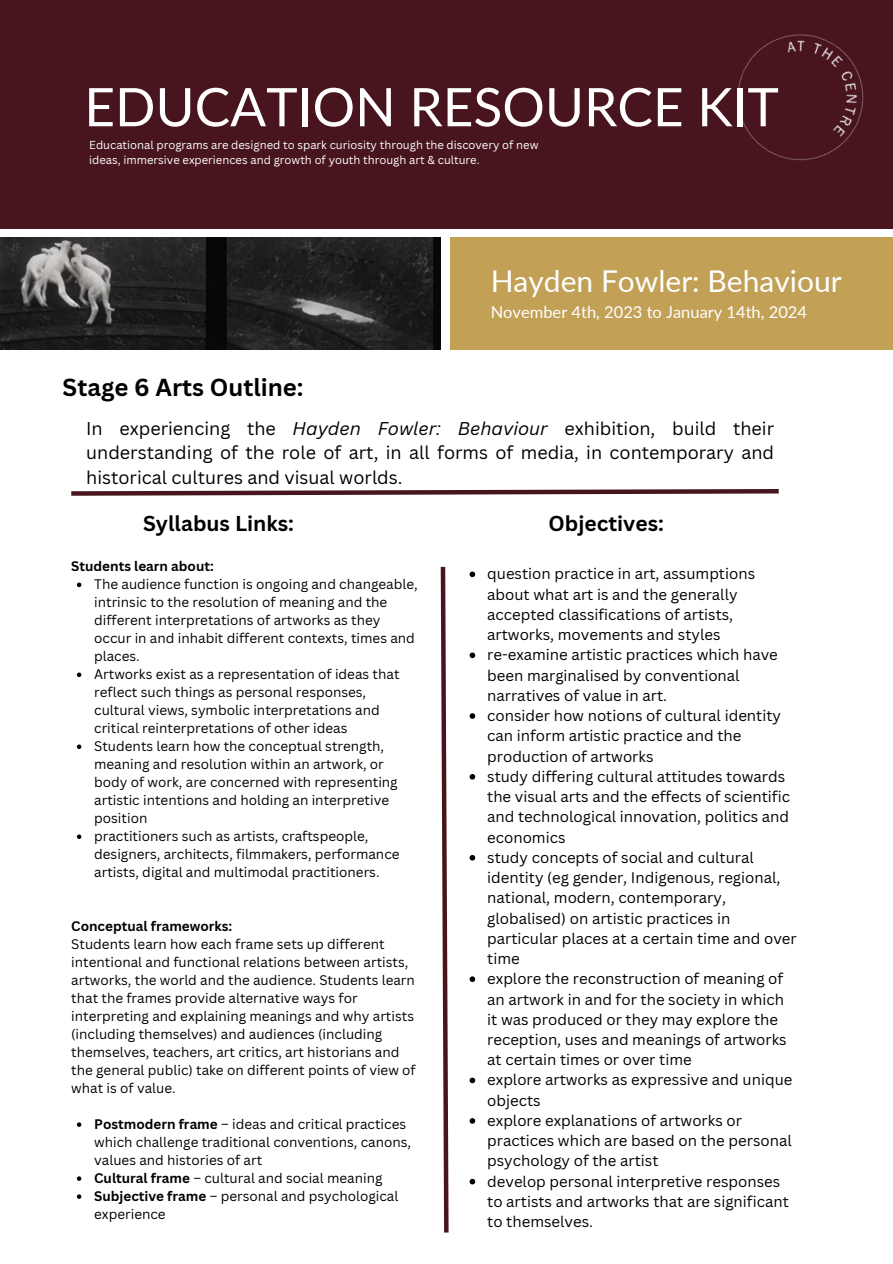
<style>
.page{position:relative;width:893px;height:1264px;background:#fff}
.page>*{position:absolute;margin:0;border:0;box-sizing:border-box;transform-origin:0 0}
.t1{font:53.25px "Lato";color:#fff}
.t2{font:30px "Lato";color:#fff}
.t3{font:700 24px "Canva Sans";color:#000}
.t4{font:700 21px "Canva Sans";color:#000}
.t5{font:18px/24.8px "Canva Sans";color:#000;text-align:justify}
.t6{font:16.5px "Lato";color:#fff}
.t7{font:15px/20.2px "Canva Sans";color:#000}
.t8{font:13.5px/18px "Canva Sans";color:#000}
.t9{font:700 13.5px "Canva Sans";color:#000}
.t10{font:11.25px/15px "Canva Sans";color:#fff}
.s1{font-style:italic}
.s2{font-weight:700}
</style>
<div class="page">
<div style="left:0;top:0;width:892px;height:228px;background:#48151e"></div>
<img style="left:737px;top:34px;width:127px;height:127px">
<svg style="left:71px;top:489px;width:708px;height:7px"></svg>
<div style="left:449px;top:237px;width:443px;height:113px;background:#c2a055"></div>
<svg style="left:440px;top:566px;width:9px;height:667px"></svg>
<img style="left:0;top:237px;width:440px;height:112px">
<svg style="left:77px;top:582px;width:4px;height:5px"></svg>
<svg style="left:77px;top:672px;width:4px;height:5px"></svg>
<svg style="left:77px;top:744px;width:4px;height:5px"></svg>
<svg style="left:77px;top:834px;width:4px;height:5px"></svg>
<svg style="left:77px;top:1122px;width:4px;height:4px"></svg>
<svg style="left:77px;top:1176px;width:4px;height:4px"></svg>
<svg style="left:77px;top:1194px;width:4px;height:4px"></svg>
<svg style="left:469px;top:571px;width:6px;height:6px"></svg>
<svg style="left:469px;top:652px;width:6px;height:6px"></svg>
<svg style="left:469px;top:713px;width:6px;height:6px"></svg>
<svg style="left:469px;top:774px;width:6px;height:5px"></svg>
<svg style="left:469px;top:855px;width:6px;height:5px"></svg>
<svg style="left:469px;top:976px;width:6px;height:6px"></svg>
<svg style="left:469px;top:1077px;width:6px;height:6px"></svg>
<svg style="left:469px;top:1118px;width:6px;height:5px"></svg>
<svg style="left:469px;top:1178px;width:6px;height:6px"></svg>
<p class="t1" style="left:84px;top:74px;width:696px">EDUCATION RESOURCE KIT</p>
<p class="t10" style="left:89px;top:137px;width:450px">Educational programs are designed to spark curiosity through the discovery of new ideas, immersive experiences and growth of youth through art &amp; culture.</p>
<p class="t2" style="left:490px;top:262px;width:352px">Hayden Fowler: Behaviour</p>
<p class="t6" style="left:490px;top:302px;width:318px">November 4th, 2023 to January 14th, 2024</p>
<p class="t3" style="left:63px;top:370px;width:242px">Stage 6 Arts Outline:</p>
<p class="t5" style="left:86px;top:415px;width:689px">In experiencing the <span class="s1">Hayden Fowler: Behaviour</span> exhibition, build their understanding of the role of art, in all forms of media, in contemporary and historical cultures and visual worlds.</p>
<p class="t4" style="left:143px;top:508px;width:152px">Syllabus Links:</p>
<p class="t4" style="left:548px;top:508px;width:117px">Objectives:</p>
<p class="t9" style="left:71px;top:557px;width:144px">Students learn about:</p>
<p class="t8" style="left:94px;top:575px;width:325px">The audience function is ongoing and changeable, intrinsic to the resolution of meaning and the different interpretations of artworks as they occur in and inhabit different contexts, times and places.</p>
<p class="t8" style="left:94px;top:665px;width:307px">Artworks exist as a representation of ideas that reflect such things as personal responses, cultural views, symbolic interpretations and critical reinterpretations of other ideas</p>
<p class="t8" style="left:94px;top:737px;width:305px">Students learn how the conceptual strength, meaning and resolution within an artwork, or body of work, are concerned with representing artistic intentions and holding an interpretive position</p>
<p class="t8" style="left:94px;top:827px;width:307px">practitioners such as artists, craftspeople, designers, architects, filmmakers, performance artists, digital and multimodal practitioners.</p>
<p class="t9" style="left:71px;top:916px;width:162px">Conceptual frameworks:</p>
<p class="t8" style="left:71px;top:934px;width:346px">Students learn how each frame sets up different intentional and functional relations between artists, artworks, the world and the audience. Students learn that the frames provide alternative ways for interpreting and explaining meanings and why artists (including themselves) and audiences (including themselves, teachers, art critics, art historians and the general public) take on different points of view of what is of value.</p>
<p class="t8" style="left:94px;top:1114px;width:318px"><span class="s2">Postmodern frame</span> – ideas and critical practices which challenge traditional conventions, canons, values and histories of art</p>
<p class="t8" style="left:94px;top:1168px;width:290px"><span class="s2">Cultural frame</span> – cultural and social meaning</p>
<p class="t8" style="left:94px;top:1186px;width:306px"><span class="s2">Subjective frame</span> – personal and psychological experience</p>
<p class="t7" style="left:487px;top:563px;width:269px">question practice in art, assumptions about what art is and the generally accepted classifications of artists, artworks, movements and styles</p>
<p class="t7" style="left:487px;top:644px;width:292px">re-examine artistic practices which have been marginalised by conventional narratives of value in art.</p>
<p class="t7" style="left:487px;top:705px;width:295px">consider how notions of cultural identity can inform artistic practice and the production of artworks</p>
<p class="t7" style="left:487px;top:766px;width:304px">study differing cultural attitudes towards the visual arts and the effects of scientific and technological innovation, politics and economics</p>
<p class="t7" style="left:487px;top:846px;width:311px">study concepts of social and cultural identity (eg gender, Indigenous, regional, national, modern, contemporary, globalised) on artistic practices in particular places at a certain time and over time</p>
<p class="t7" style="left:487px;top:968px;width:301px">explore the reconstruction of meaning of an artwork in and for the society in which it was produced or they may explore the reception, uses and meanings of artworks at certain times or over time</p>
<p class="t7" style="left:487px;top:1069px;width:307px">explore artworks as expressive and unique objects</p>
<p class="t7" style="left:487px;top:1109px;width:306px">explore explanations of artworks or practices which are based on the personal psychology of the artist</p>
<p class="t7" style="left:487px;top:1170px;width:303px">develop personal interpretive responses to artists and artworks that are significant to themselves.</p>
</div>
